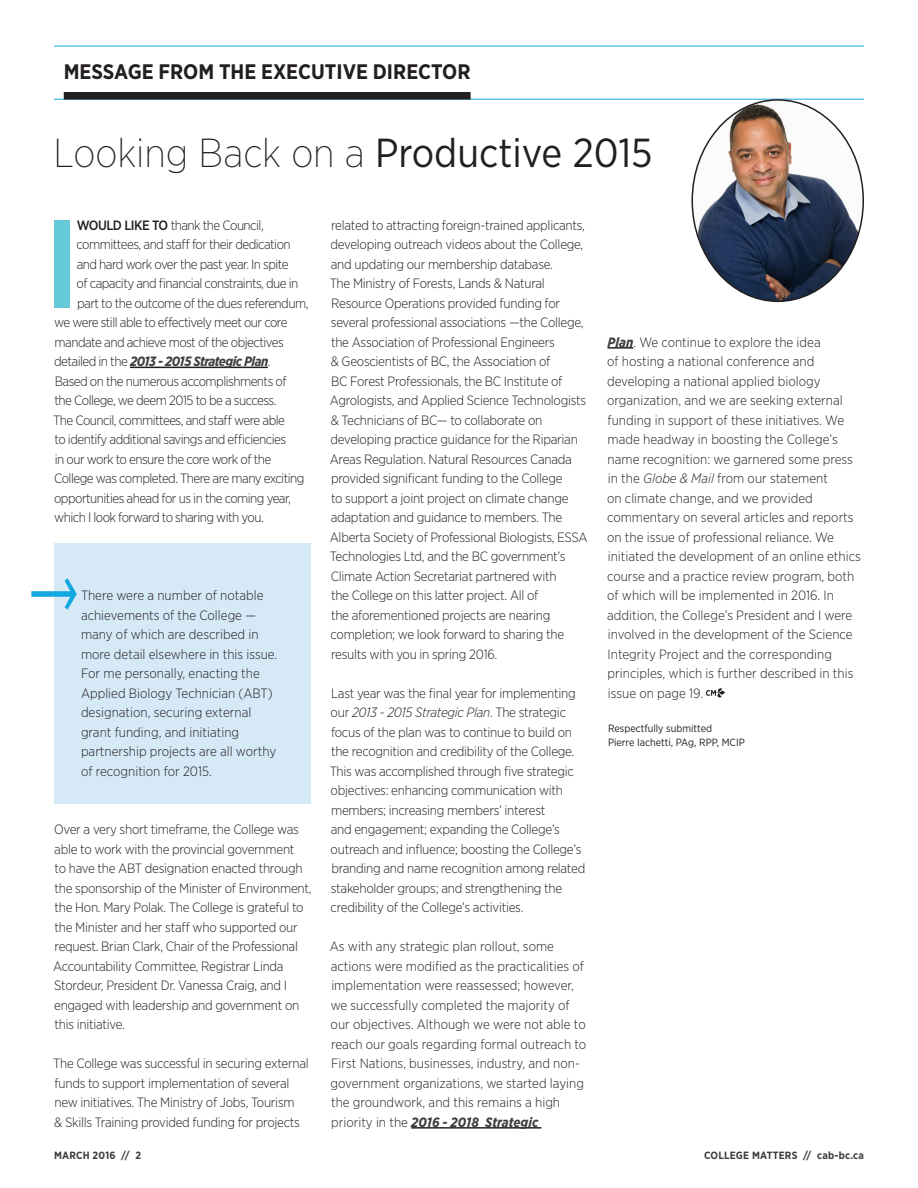
<style>
.page{position:relative;width:918px;height:1188px;background:#fff}
.page>*{position:absolute;margin:0;border:0;box-sizing:border-box;transform-origin:0 0}
.CM_-_body_opening_pa{font:500 124.95px "Gotham";color:#65cad8}
.CM_-_article_title{font:200 40.5px "Gotham Narrow";color:#231f20}
.CM_-_page_header{font:700 21px "Gotham Narrow";color:#231f20}
.CM_-_body{font:300 13.5px/19.5px "Gotham Narrow";letter-spacing:-.02em;color:#231f20}
.CM_-_body-2{font:300 13.5px/19.5px "Gotham Narrow";color:#231f20}
.CM_-_body_opening_pa-2{font:300 13.5px "Gotham Narrow";letter-spacing:-.04em;color:#231f20}
.CM_-_body_opening_pa-3{font:italic 700 13.5px "Gotham Narrow";letter-spacing:-.04em;color:#3e3e3f}
.CM_-_small_text__cap{font:10.5px/14.7px "Gotham Narrow";color:#231f20}
.t1{font:700 10.5px "Gotham Narrow";letter-spacing:.02em;color:#3e3e3f}
.s1{font-weight:400}
.s2{font-weight:500}
.s3{font-weight:300;font-style:normal;color:#231f20}
.s4{font-style:italic}
.s5{font-weight:700;font-style:italic;color:#3e3e3f}
</style>
<div class="page">
<hr style="left:54px;top:99px;width:810px;height:1px;background:#14a8e0">
<hr style="left:54px;top:46px;width:810px;height:1px;background:#14a8e0">
<div style="left:64px;top:92px;width:407px;height:8px;background:#231f20"></div>
<hr style="left:130px;top:367px;width:138px;height:1px;background:#231f20">
<hr style="left:411px;top:1127px;width:130px;height:2px;background:#231f20">
<hr style="left:608px;top:347px;width:25px;height:2px;background:#231f20">
<svg style="left:706px;top:688px;width:19px;height:10px"></svg>
<img style="left:692px;top:100px;width:171px;height:201px">
<div style="left:54px;top:543px;width:257px;height:261px;background:#d5e9f7"></div>
<svg style="left:31px;top:578px;width:46px;height:32px"></svg>
<p class="CM_-_page_header" style="left:64px;top:58px;width:408px">MESSAGE FROM THE EXECUTIVE DIRECTOR</p>
<p class="CM_-_article_title" style="left:54px;top:129px;width:600px">Looking Back on a <span class="s1">Productive 2015</span></p>
<p class="CM_-_body_opening_pa" style="left:42px;top:182px;width:41px">I</p>
<p class="CM_-_body_opening_pa-2" style="left:77px;top:216px;width:188px"><span class="s2">WOULD LIKE TO</span> thank the Council,</p>
<p class="CM_-_body_opening_pa-2" style="left:77px;top:236px;width:216px">committees, and staff for their dedication</p>
<p class="CM_-_body_opening_pa-2" style="left:77px;top:255px;width:213px">and hard work over the past year. In spite</p>
<p class="CM_-_body_opening_pa-2" style="left:77px;top:275px;width:223px">of capacity and financial constraints, due in</p>
<p class="CM_-_body_opening_pa-2" style="left:77px;top:294px;width:233px">part to the outcome of the dues referendum,</p>
<p class="CM_-_body_opening_pa-2" style="left:54px;top:314px;width:235px">we were still able to effectively meet our core</p>
<p class="CM_-_body_opening_pa-2" style="left:55px;top:333px;width:231px">mandate and achieve most of the objectives</p>
<p class="CM_-_body_opening_pa-3" style="left:54px;top:353px;width:218px"><span class="s3">detailed in the</span> 2013 - 2015 Strategic Plan<span class="s3">.</span></p>
<p class="CM_-_body_opening_pa-2" style="left:55px;top:372px;width:233px">Based on the numerous accomplishments of</p>
<p class="CM_-_body_opening_pa-2" style="left:55px;top:392px;width:223px">the College, we deem 2015 to be a success.</p>
<p class="CM_-_body_opening_pa-2" style="left:53px;top:411px;width:233px">The Council, committees, and staff were able</p>
<p class="CM_-_body_opening_pa-2" style="left:55px;top:431px;width:233px">to identify additional savings and efficiencies</p>
<p class="CM_-_body_opening_pa-2" style="left:55px;top:450px;width:218px">in our work to ensure the core work of the</p>
<p class="CM_-_body_opening_pa-2" style="left:54px;top:470px;width:252px">College was completed. There are many exciting</p>
<p class="CM_-_body_opening_pa-2" style="left:54px;top:489px;width:238px">opportunities ahead for us in the coming year,</p>
<p class="CM_-_body_opening_pa-2" style="left:54px;top:509px;width:211px">which I look forward to sharing with you.</p>
<p class="CM_-_body-2" style="left:81px;top:585px;width:198px">There were a number of notable achievements of the College — many of which are described in more detail elsewhere in this issue.<br>For me personally, enacting the<br>Applied Biology Technician (ABT) designation, securing external grant funding, and initiating partnership projects are all worthy of recognition for 2015.</p>
<p class="CM_-_body" style="left:53px;top:819px;width:260px">Over a very short timeframe, the College was able to work with the provincial government<br>to have the ABT designation enacted through the sponsorship of the Minister of Environment, the Hon. Mary Polak. The College is grateful to the Minister and her staff who supported our request. Brian Clark, Chair of the Professional Accountability Committee, Registrar Linda Stordeur, President Dr. Vanessa Craig, and I engaged with leadership and government on this initiative.</p>
<p class="CM_-_body" style="left:53px;top:1053px;width:257px">The College was successful in securing external funds to support implementation of several new initiatives. The Ministry of Jobs, Tourism<br>&amp; Skills Training provided funding for projects</p>
<p class="CM_-_body" style="left:330px;top:215px;width:259px">related to attracting foreign-trained applicants, developing outreach videos about the College, and updating our membership database.<br>The Ministry of Forests, Lands &amp; Natural Resource Operations provided funding for several professional associations —the College, the Association of Professional Engineers<br>&amp; Geoscientists of BC, the Association of<br>BC Forest Professionals, the BC Institute of Agrologists, and Applied Science Technologists &amp; Technicians of BC— to collaborate on developing practice guidance for the Riparian Areas Regulation. Natural Resources Canada provided significant funding to the College<br>to support a joint project on climate change adaptation and guidance to members. The Alberta Society of Professional Biologists, ESSA Technologies Ltd, and the BC government’s Climate Action Secretariat partnered with<br>the College on this latter project. All of<br>the aforementioned projects are nearing completion; we look forward to sharing the results with you in spring 2016.</p>
<p class="CM_-_body" style="left:330px;top:683px;width:257px">Last year was the final year for implementing our <span class="s4">2013 - 2015 Strategic Plan</span>. The strategic focus of the plan was to continue to build on the recognition and credibility of the College.<br>This was accomplished through five strategic objectives: enhancing communication with members; increasing members’ interest<br>and engagement; expanding the College’s outreach and influence; boosting the College’s branding and name recognition among related stakeholder groups; and strengthening the credibility of the College’s activities.</p>
<p class="CM_-_body-2" style="left:330px;top:936px;width:258px">As with any strategic plan rollout, some actions were modified as the practicalities of implementation were reassessed; however, we successfully completed the majority of our objectives. Although we were not able to reach our goals regarding formal outreach to First Nations, businesses, industry, and non&shy;government organizations, we started laying the groundwork, and this remains a high priority in the <span class="s5">2016 - 2018 Strategic</span></p>
<p class="CM_-_body-2" style="left:607px;top:332px;width:255px"><span class="s5">Plan</span>. We continue to explore the idea<br>of hosting a national conference and developing a national applied biology organization, and we are seeking external funding in support of these initiatives. We made headway in boosting the College’s name recognition: we garnered some press in the <span class="s4">Globe &amp; Mail</span> from our statement<br>on climate change, and we provided commentary on several articles and reports on the issue of professional reliance. We initiated the development of an online ethics course and a practice review program, both of which will be implemented in 2016. In addition, the College’s President and I were involved in the development of the Science Integrity Project and the corresponding principles, which is further described in this issue on page 19.</p>
<p class="CM_-_small_text__cap" style="left:608px;top:720px;width:138px">Respectfully submitted<br>Pierre Iachetti, PAg, RPP, MCIP</p>
<p class="t1" style="left:54px;top:1148px;width:89px">MARCH 2016 // 2</p>
<p class="t1" style="left:704px;top:1148px;width:161px">COLLEGE MATTERS // cab-bc.ca</p>
</div>
